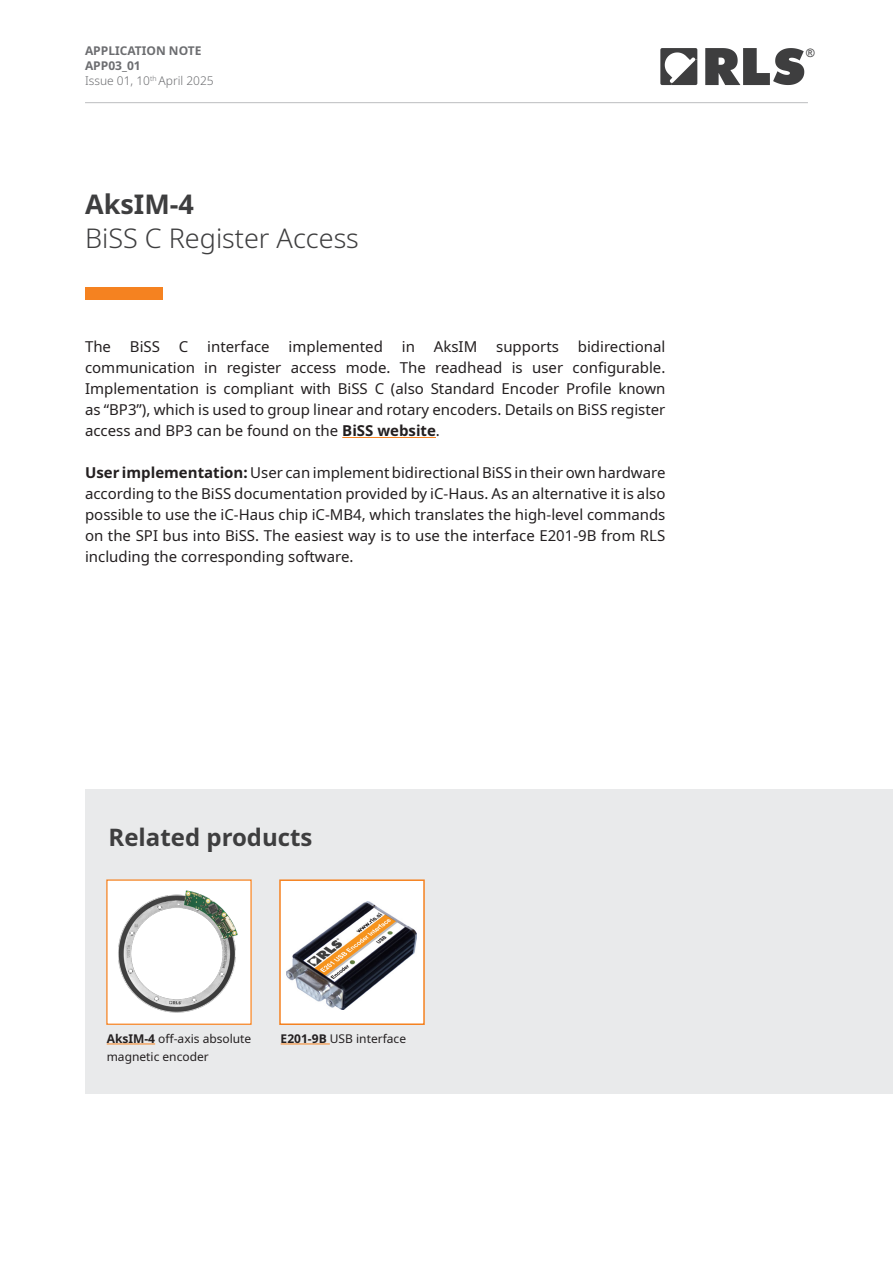
<style>
.page{position:relative;width:893px;height:1263px;background:#fff}
.page>*{position:absolute;margin:0;border:0;box-sizing:border-box;transform-origin:0 0}
.t1{font:300 27px "Noto Sans";color:#3e3e3f}
.t2{font:700 27px "Noto Sans";color:#3e3e3f}
.Title_1{font:700 24px "Noto Sans";color:#3e3e3f}
.t3{font:15px/21px "Noto Sans";color:#231f20;text-align:justify}
.p_body{font:12px "Noto Sans";color:#231f20}
.t4{font:700 12px "Noto Sans";color:#6c6d70}
.t5{font:300 12px "Noto Sans";color:#6c6d70}
.t6{font:11.55px "Arial";color:#3e3e3f}
.s1{font-weight:700}
</style>
<div class="page">
<hr style="left:85px;top:102px;width:723px;height:1px;background:#bcbdc0">
<svg style="left:705px;top:48px;width:99px;height:37px"></svg>
<svg style="left:660px;top:48px;width:37px;height:37px"></svg>
<hr style="left:342px;top:437px;width:94px;height:1px;background:#f58220">
<div style="left:85px;top:287px;width:77px;height:12px;background:#f58220"></div>
<div style="left:85px;top:789px;width:808px;height:304px;background:#e9eaeb"></div>
<hr style="left:281px;top:1043px;width:49px;height:1px;background:#f58220">
<div style="left:279px;top:879px;width:146px;height:146px;background:#fff;border:2px solid #f58220"></div>
<hr style="left:107px;top:1043px;width:48px;height:1px;background:#f58220">
<img style="left:108px;top:881px;width:142px;height:142px">
<img style="left:286px;top:901px;width:130px;height:108px">
<p class="t4" style="left:85px;top:43px;width:118px">APPLICATION NOTE</p>
<p class="t4" style="left:85px;top:58px;width:57px">APP03_01</p>
<p class="t5" style="left:85px;top:73px;width:130px">Issue 01, 10<sup>th</sup> April 2025</p>
<h1 class="t2" style="left:85px;top:185px;width:110px">AksIM-4</h1>
<h1 class="t1" style="left:85px;top:219px;width:275px">BiSS C Register Access</h1>
<p class="t3" style="left:85px;top:336px;width:28px">The</p>
<p class="t3" style="left:130px;top:336px;width:32px">BiSS</p>
<p class="t3" style="left:179px;top:336px;width:11px">C</p>
<p class="t3" style="left:207px;top:336px;width:64px">interface</p>
<p class="t3" style="left:289px;top:336px;width:96px">implemented</p>
<p class="t3" style="left:402px;top:336px;width:15px">in</p>
<p class="t3" style="left:434px;top:336px;width:45px">AksIM</p>
<p class="t3" style="left:496px;top:336px;width:64px">supports</p>
<p class="t3" style="left:85px;top:336px;width:582px;text-indent:493px">bidirectional communication in register access mode. The readhead is user configurable.<br>Implementation is compliant with BiSS C (also Standard Encoder Profile known as “BP3”), which is used to group linear and rotary encoders. Details on BiSS register access and BP3 can be found on the <span class="s1">BiSS website</span>.</p>
<p class="t3" style="left:85px;top:462px;width:582px"><span class="s1">User implementation:</span> User can implement bidirectional BiSS in their own hardware according to the BiSS documentation provided by iC-Haus. As an alternative it is also possible to use the iC-Haus chip iC-MB4, which translates the high-level commands on the SPI bus into BiSS. The easiest way is to use the interface E201-9B from RLS including the corresponding software.</p>
<p class="Title_1" style="left:109px;top:820px;width:205px">Related products</p>
<p class="p_body" style="left:107px;top:1030px;width:146px"><span class="s1">AksIM-4</span> off-axis absolute</p>
<p class="p_body" style="left:281px;top:1030px;width:127px"><span class="s1">E201-9B</span> USB interface</p>
<p class="p_body" style="left:107px;top:1048px;width:104px">magnetic encoder</p>
<p class="t6" style="left:806px;top:45px;width:10px">®</p>
</div>
